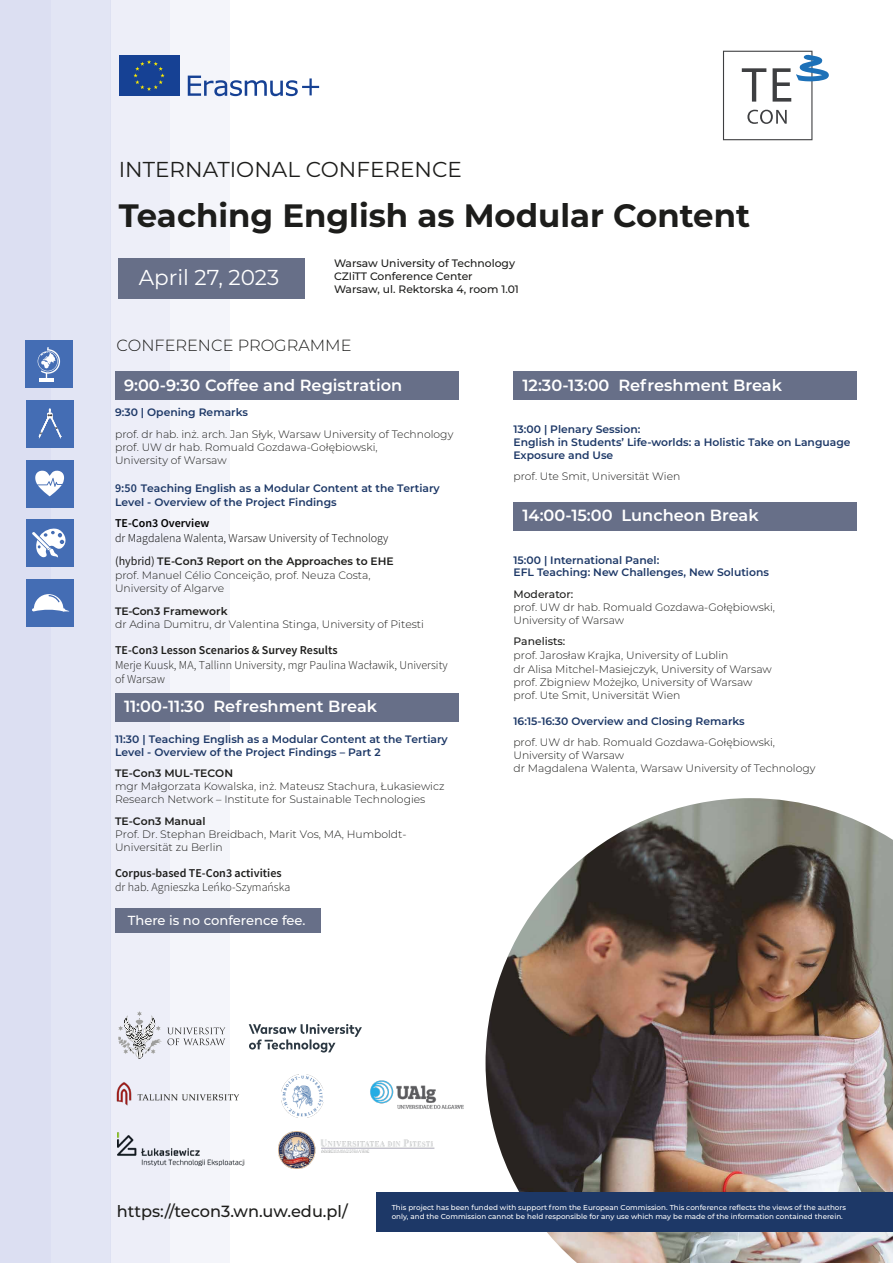
<style>
.page{position:relative;width:893px;height:1263px;background:#fff}
.page>*{position:absolute;margin:0;border:0;box-sizing:border-box;transform-origin:0 0}
.t1{font:700 32.4px "Montserrat";color:#1d1d1b}
.t2{font:21.6px "Montserrat";color:#1d1d1b}
.t3{font:21.6px "Montserrat";color:#fff}
.t4{font:600 16.2px "Montserrat";color:#fff}
.t5{font:500 16.2px "Montserrat";color:#1d1d1b}
.t6{font:300 16.2px "Montserrat";color:#1d1d1b}
.t7{font:500 13.05px "Montserrat";color:#fff}
.t8{font:300 12px/14.4px "Source Sans Pro";color:#1d1d1b}
.t9{font:600 12px "Source Sans Pro";color:#1d1d1b}
.t10{font:300 12px "Source Sans Pro";color:#000}
.t11{font:600 12px "Source Sans Pro";color:#000}
.t12{font:300 10.8px/12.9px "Montserrat";color:#1d1d1b}
.t13{font:600 10.8px/12.9px "Montserrat";color:#1d3867}
.t14{font:500 10.8px/12.9px "Montserrat";color:#1d1d1b}
.t15{font:600 10.8px "Montserrat";color:#1d1d1b}
.t16{font:500 7.2px/8.6px "Montserrat";color:#fff}
.s1{font-family:"Source Sans Pro";font-size:12px}
.s2{font-family:"Source Sans Pro";font-weight:400;font-size:12px}
.s3{font-weight:600}
.s4{font-weight:500}
</style>
<div class="page">
<img style="left:486px;top:798px;width:407px;height:465px">
<div style="left:51px;top:0;width:59px;height:1263px;background:#dcdff2"></div>
<div style="left:110px;top:0;width:60px;height:1263px;background:#edeef8"></div>
<div style="left:170px;top:0;width:60px;height:1263px;background:#f4f5fa"></div>
<div style="left:0;top:0;width:51px;height:1263px;background:#dcdff2"></div>
<svg style="left:188px;top:76px;width:131px;height:20px"></svg>
<div style="left:119px;top:55px;width:60px;height:41px;background:#164194"></div>
<svg style="left:133px;top:60px;width:32px;height:31px"></svg>
<svg style="left:723px;top:51px;width:106px;height:89px"></svg>
<div style="left:118px;top:258px;width:186px;height:40px;background:#676f88"></div>
<div style="left:376px;top:1193px;width:517px;height:39px;background:#1d3867"></div>
<div style="left:115px;top:908px;width:206px;height:25px;background:#676f88"></div>
<div style="left:26px;top:460px;width:48px;height:47px;background:#446db4"></div>
<svg style="left:35px;top:470px;width:29px;height:26px"></svg>
<div style="left:25px;top:340px;width:48px;height:48px;background:#446db4"></div>
<svg style="left:38px;top:347px;width:22px;height:31px"></svg>
<hr style="left:39px;top:378px;width:15px;height:3px;background:#fff">
<div style="left:26px;top:400px;width:48px;height:48px;background:#446db4"></div>
<svg style="left:39px;top:408px;width:23px;height:31px"></svg>
<div style="left:26px;top:519px;width:48px;height:48px;background:#446db4"></div>
<svg style="left:32px;top:528px;width:34px;height:30px"></svg>
<div style="left:26px;top:579px;width:48px;height:48px;background:#446db4"></div>
<svg style="left:32px;top:594px;width:38px;height:18px"></svg>
<svg style="left:118px;top:1011px;width:107px;height:48px"></svg>
<img style="left:281px;top:1075px;width:43px;height:42px">
<img style="left:118px;top:1132px;width:127px;height:33px">
<img style="left:370px;top:1080px;width:94px;height:29px">
<img style="left:117px;top:1082px;width:122px;height:23px">
<img style="left:279px;top:1131px;width:156px;height:37px">
<svg style="left:249px;top:1024px;width:113px;height:28px"></svg>
<div style="left:115px;top:372px;width:343px;height:28px;background:#676f88"></div>
<div style="left:115px;top:693px;width:343px;height:29px;background:#676f88"></div>
<div style="left:513px;top:372px;width:344px;height:28px;background:#676f88"></div>
<div style="left:513px;top:503px;width:344px;height:28px;background:#676f88"></div>
<h2 class="t2" style="left:119px;top:155px;width:345px">INTERNATIONAL CONFERENCE</h2>
<h1 class="t1" style="left:119px;top:193px;width:633px">Teaching English as Modular Content</h1>
<h2 class="t3" style="left:139px;top:262px;width:142px">April 27, 2023</h2>
<p class="t14" style="left:334px;top:257px;width:186px">Warsaw University of Technology<br>CZIiTT Conference Center<br>Warsaw, ul. Rektorska 4, room 1.01</p>
<h3 class="t6" style="left:116px;top:334px;width:237px">CONFERENCE PROGRAMME</h3>
<h3 class="t4" style="left:124px;top:373px;width:280px">9:00-9:30 Coffee and Registration</h3>
<p class="t13" style="left:115px;top:405px;width:134px">9:30 | Opening Remarks</p>
<p class="t12" style="left:115px;top:427px;width:340px">prof. dr hab. inż. arch. Jan Słyk, Warsaw University of Technology prof. UW dr hab. Romuald Gozdawa-Gołębiowski,<br>University of Warsaw</p>
<p class="t13" style="left:115px;top:480px;width:326px;line-height:14.1px"><span class="s1">9:50</span> Teaching English as a Modular Content at the Tertiary<br>Level - Overview of the Project Findings</p>
<p class="t11" style="left:115px;top:515px;width:96px">TE-Con3 Overview</p>
<p class="t10" style="left:115px;top:530px;width:275px">dr Magdalena Walenta, Warsaw University of Technology</p>
<p class="t12" style="left:115px;top:553px;width:280px;line-height:14.2px"><span class="s2">(hybrid)</span> <span class="s3">TE-Con3 Report on the Approaches to EHE </span>prof. Manuel Célio Conceição, prof. Neuza Costa,</p>
<p class="t12" style="left:115px;top:581px;width:111px">University of Algarve</p>
<p class="t15" style="left:115px;top:603px;width:114px">TE-Con3 Framework</p>
<p class="t12" style="left:115px;top:617px;width:310px">dr Adina Dumitru, dr Valentina Stinga, University of Pitesti</p>
<p class="t9" style="left:115px;top:642px;width:224px">TE-Con3 Lesson Scenarios &amp; Survey Results</p>
<p class="t8" style="left:115px;top:657px;width:334px">Merje Kuusk, MA, Tallinn University, mgr Paulina Wacławik, University of Warsaw</p>
<h3 class="t4" style="left:124px;top:695px;width:255px">11:00-11:30 Refreshment Break</h3>
<p class="t13" style="left:115px;top:732px;width:334px">11:30 | Teaching English as a Modular Content at the Tertiary<br>Level - Overview of the Project Findings – Part 2</p>
<p class="t15" style="left:115px;top:766px;width:120px">TE-Con3 MUL-TECON</p>
<p class="t12" style="left:115px;top:779px;width:331px">mgr Małgorzata Kowalska, inż. Mateusz Stachura, Łukasiewicz</p>
<p class="t12" style="left:115px;top:792px;width:312px">Research Network – Institute for Sustainable Technologies</p>
<p class="t15" style="left:115px;top:813px;width:92px">TE-Con3 Manual</p>
<p class="t12" style="left:115px;top:827px;width:293px">Prof. Dr. Stephan Breidbach, Marit Vos, MA, Humboldt-<br>Universität zu Berlin</p>
<p class="t9" style="left:115px;top:865px;width:168px">Corpus-based TE-Con3 activities</p>
<p class="t8" style="left:115px;top:880px;width:177px">dr hab. Agnieszka Leńko-Szymańska</p>
<p class="t7" style="left:128px;top:911px;width:179px">There is no conference fee.</p>
<h3 class="t4" style="left:522px;top:373px;width:261px">12:30-13:00 Refreshment Break</h3>
<p class="t13" style="left:513px;top:422px;width:339px">13:00 | Plenary Session:<br>English in Students’ Life-worlds: a Holistic Take on Language<br>Exposure and Use</p>
<p class="t12" style="left:513px;top:469px;width:168px">prof. Ute Smit, Universität Wien</p>
<h3 class="t4" style="left:522px;top:504px;width:238px">14:00-15:00 Luncheon Break</h3>
<p class="t13" style="left:513px;top:553px;width:257px">15:00 | International Panel:<br>EFL Teaching: New Challenges, New Solutions</p>
<p class="t14" style="left:513px;top:587px;width:61px">Moderator:</p>
<p class="t12" style="left:513px;top:600px;width:263px">prof. UW dr hab. Romuald Gozdawa-Gołębiowski,<br>University of Warsaw</p>
<p class="t12" style="left:513px;top:634px;width:260px;line-height:13.6px"><span class="s4">Panelists:<br></span>prof. Jarosła<span class="s1">w</span> Krajka, University of Lublin<br>dr Alisa Mitchel-Masiejczyk, University of Warsaw</p>
<p class="t12" style="left:513px;top:675px;width:241px">prof. Zbigniew Możejko, University of Warsaw prof. Ute Smit, Universität Wien</p>
<p class="t13" style="left:513px;top:714px;width:233px">16:15-16:30 Overview and Closing Remarks</p>
<p class="t12" style="left:513px;top:735px;width:303px">prof. UW dr hab. Romuald Gozdawa-Gołębiowski,<br>University of Warsaw<br>dr Magdalena Walenta, Warsaw University of Technology</p>
<h3 class="t5" style="left:117px;top:1200px;width:232px">https://tecon3.wn.uw.edu.pl/</h3>
<p class="t16" style="left:392px;top:1203px;width:456px">This project has been funded with support from the European Commission. This conference reflects the views of the authors only, and the Commission cannot be held responsible for any use which may be made of the information contained therein.</p>
</div>
